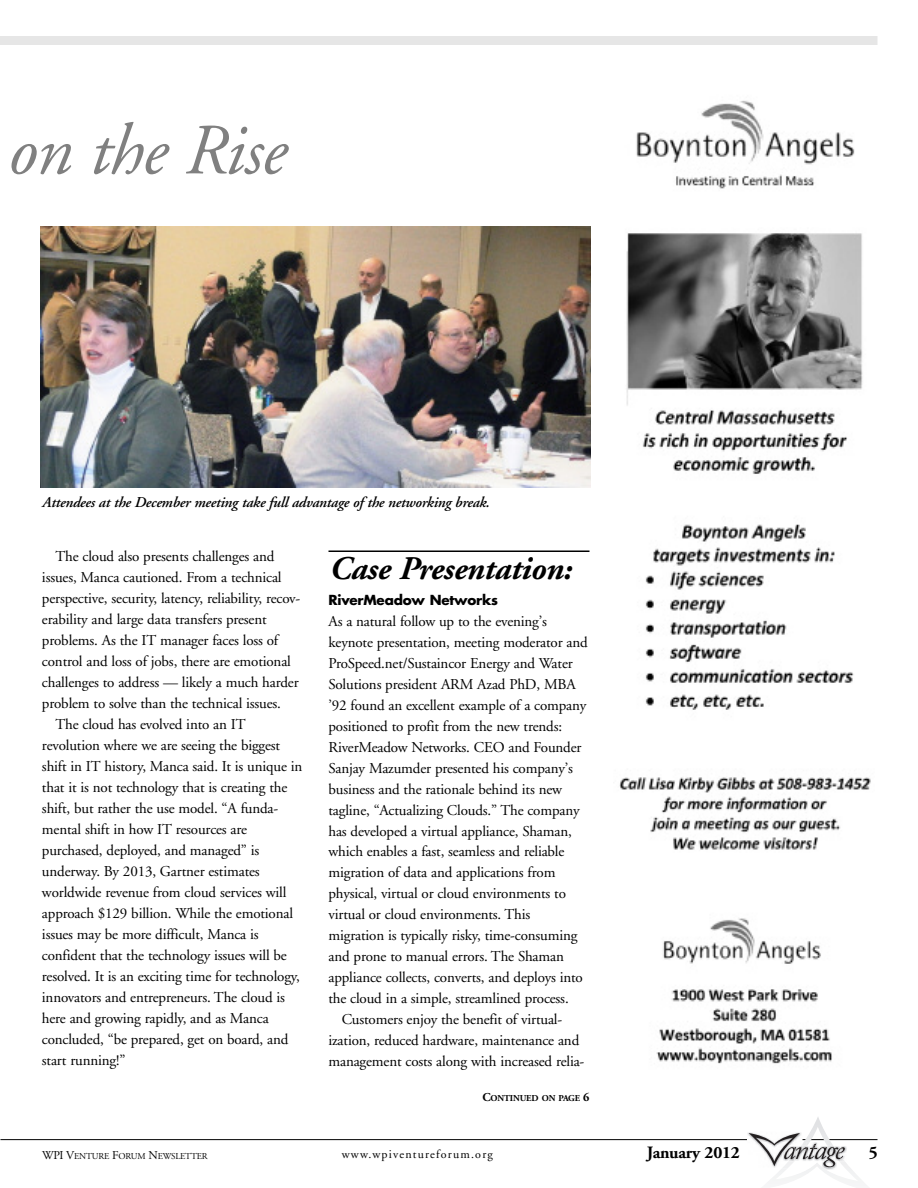
<style>
.page{position:relative;width:918px;height:1188px;background:#fff}
.page>*{position:absolute;margin:0;border:0;box-sizing:border-box;transform-origin:0 0}
.t1{font:italic 72px "Adobe Garamond";letter-spacing:-.015em;color:#808080}
.t2{font:italic 700 33px "Adobe Garamond";letter-spacing:-.01em;color:#000}
.t3{font:700 17.25px "Adobe Garamond";letter-spacing:-.015em;color:#000}
.t4{font:15px "Adobe Garamond";letter-spacing:-.01em;color:#000}
.t5{font:italic 600 15px "Adobe Garamond";letter-spacing:-.015em;color:#000}
.t6{font:700 13.5px "Futura";letter-spacing:-.015em;color:#000}
.t7{font:12px "Adobe Garamond";letter-spacing:.1em;color:#000}
.t8{font:9px "Adobe Garamond";letter-spacing:-.02em;color:#000}
.t9{font:700 9px "Adobe Garamond";letter-spacing:-.015em;color:#000}
.s1{font-size:12px}
</style>
<div class="page">
<hr style="left:328px;top:550px;width:262px;height:2px;background:#000">
<hr style="left:0;top:1139px;width:749px;height:1px;background:#000">
<hr style="left:801px;top:1139px;width:77px;height:1px;background:#000">
<svg style="left:749px;top:1117px;width:125px;height:66px"></svg>
<div style="left:0;top:36px;width:878px;height:9px;background:#e6e6e6"></div>
<img style="left:40px;top:226px;width:551px;height:262px">
<img style="left:619px;top:100px;width:252px;height:964px">
<h1 class="t1" style="left:5px;top:122px;width:280px">on the Rise</h1>
<p class="t5" style="left:42px;top:497px;width:449px">Attendees at the December meeting take full advantage of the networking break.</p>
<p class="t4" style="left:56px;top:551px;width:221px">The cloud also presents challenges and</p>
<p class="t4" style="left:42px;top:572px;width:241px">issues, Manca cautioned. From a technical</p>
<p class="t4" style="left:42px;top:593px;width:260px">perspective, security, latency, reliability, recov-</p>
<p class="t4" style="left:42px;top:614px;width:226px">erability and large data transfers present</p>
<p class="t4" style="left:42px;top:635px;width:238px">problems. As the IT manager faces loss of</p>
<p class="t4" style="left:42px;top:656px;width:250px">control and loss of jobs, there are emotional</p>
<p class="t4" style="left:42px;top:677px;width:258px">challenges to address — likely a much harder</p>
<p class="t4" style="left:42px;top:698px;width:240px">problem to solve than the technical issues.</p>
<p class="t4" style="left:55px;top:719px;width:192px">The cloud has evolved into an IT</p>
<p class="t4" style="left:42px;top:740px;width:240px">revolution where we are seeing the biggest</p>
<p class="t4" style="left:42px;top:761px;width:262px">shift in IT history, Manca said. It is unique in</p>
<p class="t4" style="left:42px;top:782px;width:247px">that it is not technology that is creating the</p>
<p class="t4" style="left:42px;top:803px;width:238px">shift, but rather the use model. “A funda-</p>
<p class="t4" style="left:42px;top:824px;width:207px">mental shift in how IT resources are</p>
<p class="t4" style="left:42px;top:845px;width:219px">purchased, deployed, and managed” is</p>
<p class="t4" style="left:42px;top:866px;width:219px">underway. By 2013, Gartner estimates</p>
<p class="t4" style="left:42px;top:887px;width:246px">worldwide revenue from cloud services will</p>
<p class="t4" style="left:42px;top:908px;width:253px">approach $129 billion. While the emotional</p>
<p class="t4" style="left:42px;top:929px;width:218px">issues may be more difficult, Manca is</p>
<p class="t4" style="left:42px;top:950px;width:246px">confident that the technology issues will be</p>
<p class="t4" style="left:42px;top:971px;width:259px">resolved. It is an exciting time for technology,</p>
<p class="t4" style="left:42px;top:992px;width:245px">innovators and entrepreneurs. The cloud is</p>
<p class="t4" style="left:42px;top:1013px;width:228px">here and growing rapidly, and as Manca</p>
<p class="t4" style="left:42px;top:1034px;width:248px">concluded, “be prepared, get on board, and</p>
<p class="t4" style="left:42px;top:1055px;width:85px">start running!”</p>
<h2 class="t2" style="left:328px;top:555px;width:244px">Case Presentation:</h2>
<p class="t6" style="left:328px;top:593px;width:171px">RiverMeadow Networks</p>
<p class="t4" style="left:328px;top:615px;width:220px">As a natural follow up to the evening’s</p>
<p class="t4" style="left:329px;top:636px;width:261px">keynote presentation, meeting moderator and</p>
<p class="t4" style="left:329px;top:657px;width:246px">ProSpeed.net/Sustaincor Energy and Water</p>
<p class="t4" style="left:329px;top:678px;width:249px">Solutions president ARM Azad PhD, MBA</p>
<p class="t4" style="left:329px;top:699px;width:260px">’92 found an excellent example of a company</p>
<p class="t4" style="left:329px;top:720px;width:235px">positioned to profit from the new trends:</p>
<p class="t4" style="left:329px;top:741px;width:255px">RiverMeadow Networks. CEO and Founder</p>
<p class="t4" style="left:329px;top:762px;width:246px">Sanjay Mazumder presented his company’s</p>
<p class="t4" style="left:329px;top:783px;width:235px">business and the rationale behind its new</p>
<p class="t4" style="left:329px;top:804px;width:253px">tagline, “Actualizing Clouds.” The company</p>
<p class="t4" style="left:328px;top:825px;width:245px">has developed a virtual appliance, Shaman,</p>
<p class="t4" style="left:328px;top:846px;width:237px">which enables a fast, seamless and reliable</p>
<p class="t4" style="left:328px;top:867px;width:229px">migration of data and applications from</p>
<p class="t4" style="left:328px;top:888px;width:239px">physical, virtual or cloud environments to</p>
<p class="t4" style="left:328px;top:909px;width:203px">virtual or cloud environments. This</p>
<p class="t4" style="left:328px;top:930px;width:251px">migration is typically risky, time-consuming</p>
<p class="t4" style="left:328px;top:951px;width:237px">and prone to manual errors. The Shaman</p>
<p class="t4" style="left:328px;top:972px;width:256px">appliance collects, converts, and deploys into</p>
<p class="t4" style="left:328px;top:993px;width:242px">the cloud in a simple, streamlined process.</p>
<p class="t4" style="left:342px;top:1014px;width:222px">Customers enjoy the benefit of virtual-</p>
<p class="t4" style="left:328px;top:1035px;width:252px">ization, reduced hardware, maintenance and</p>
<p class="t4" style="left:328px;top:1056px;width:257px">management costs along with increased relia-</p>
<p class="t9" style="left:483px;top:1094px;width:108px"><span class="s1">C</span>ONTINUED ON PAGE <span class="s1">6</span></p>
<p class="t8" style="left:42px;top:1152px;width:167px"><span class="s1">WPI V</span>ENTURE <span class="s1">F</span>ORUM <span class="s1">N</span>EWSLETTER</p>
<p class="t7" style="left:342px;top:1150px;width:153px">www.wpiventureforum.org</p>
<p class="t3" style="left:647px;top:1146px;width:94px">January 2012</p>
<p class="t3" style="left:869px;top:1146px;width:10px">5</p>
</div>
